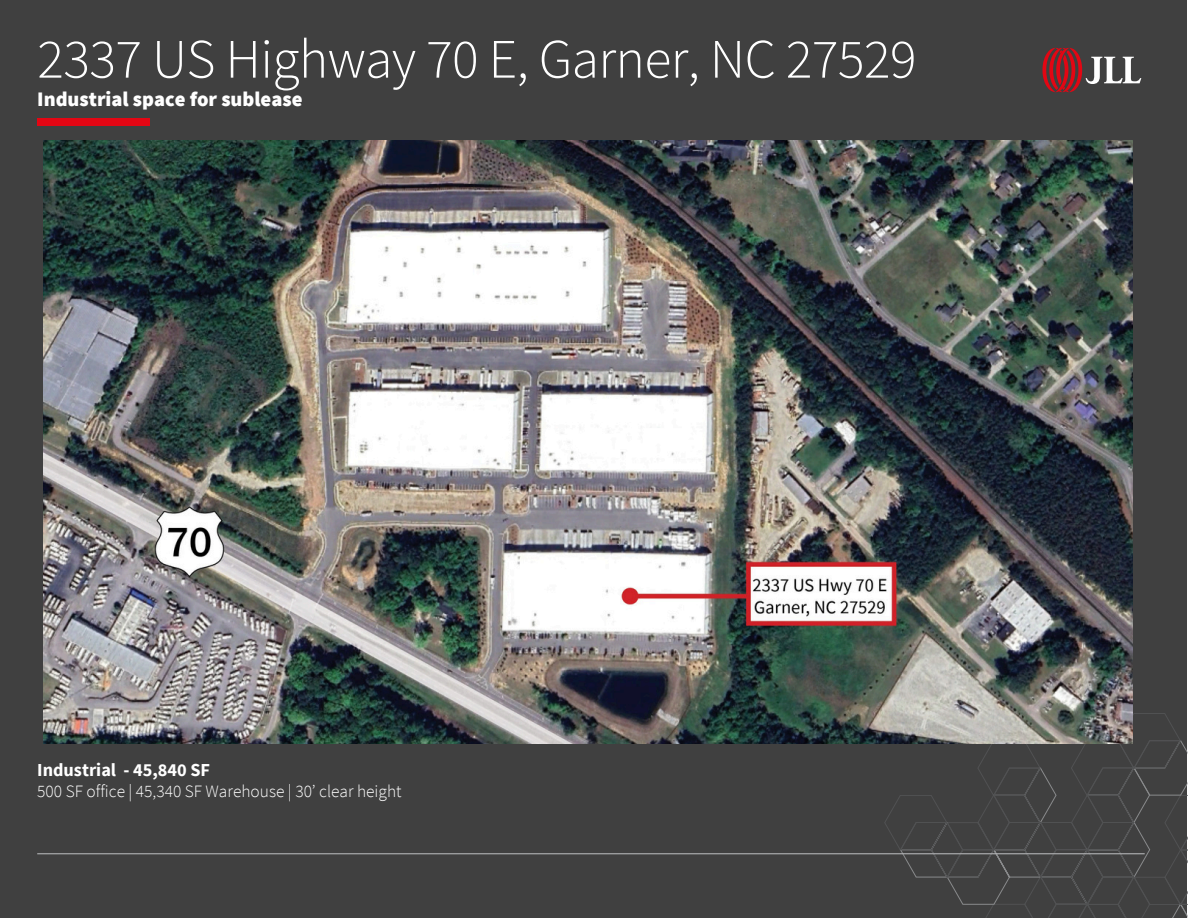
<style>
.page{position:relative;width:1188px;height:918px;background:#fff}
.page>*{position:absolute;margin:0;border:0;box-sizing:border-box;transform-origin:0 0}
.t1{font:300 55.65px "Source Sans Pro";letter-spacing:-.01em;color:#fff}
.t2{font:900 20.55px "Source Sans Pro";color:#fff}
.t3{font:700 18.3px "Source Sans Pro";color:#fff}
.t4{font:300 17.4px "Source Sans Pro";color:#fff}
</style>
<div class="page">
<div style="left:0;top:0;width:1186px;height:918px;background:#404040"></div>
<svg style="left:884px;top:713px;width:304px;height:205px"></svg>
<hr style="left:1087px;top:904px;width:31px;height:1px;background:#58595b">
<svg style="left:1042px;top:48px;width:99px;height:44px"></svg>
<div style="left:37px;top:118px;width:113px;height:8px;background:#e30613"></div>
<img style="left:44px;top:141px;width:1089px;height:603px">
<hr style="left:37px;top:853px;width:1108px;height:1px;background:#b1b2b4">
<h2 class="t1" style="left:37px;top:23px;width:881px">2337 US Highway 70 E, Garner, NC 27529</h2>
<p class="t2" style="left:37px;top:86px;width:267px">Industrial space for sublease</p>
<p class="t3" style="left:37px;top:758px;width:174px">Industrial - 45,840 SF</p>
<p class="t4" style="left:37px;top:780px;width:366px">500 SF office | 45,340 SF Warehouse | 30’ clear height</p>
</div>
